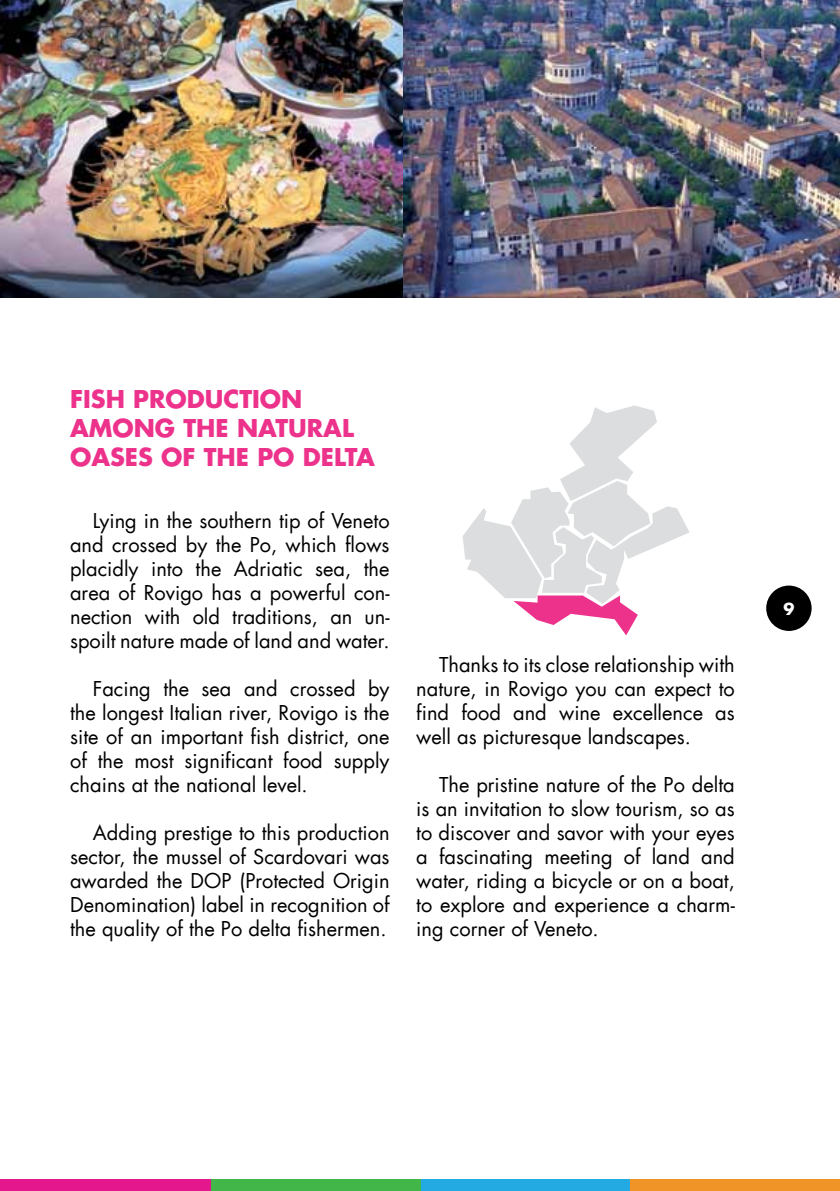
<style>
.page{position:relative;width:840px;height:1191px;background:#fff}
.page>*{position:absolute;margin:0;border:0;box-sizing:border-box;transform-origin:0 0}
.t1{font:700 24px/28.8px "Futura LT";color:#ed328c}
.t2{font:20px/24px "Futura LT";color:#000;text-align:justify}
.t3{font:700 16px "Futura LT";color:#fff}
</style>
<div class="page">
<div style="left:765px;top:585px;width:46px;height:46px;background:#000;border-radius:50%"></div>
<div style="left:629px;top:1179px;width:210px;height:12px;background:#f09427"></div>
<div style="left:420px;top:1179px;width:209px;height:12px;background:#23aae2"></div>
<div style="left:210px;top:1179px;width:210px;height:12px;background:#43b64a"></div>
<div style="left:0;top:1179px;width:210px;height:12px;background:#e4178c"></div>
<svg style="left:462px;top:405px;width:227px;height:230px"></svg>
<img style="left:403px;top:0;width:436px;height:298px">
<img style="left:0;top:0;width:403px;height:298px">
<p class="t1" style="left:70px;top:384px;width:81px">FISHPRODUCTION<br>AMON</p>
<p class="t1" style="left:155px;top:413px;width:45px">G THE</p>
<p class="t1" style="left:237px;top:413px;width:18px">NATURAL</p>
<p class="t1" style="left:70px;top:442px;width:150px">OASES OF THE</p>
<p class="t1" style="left:257px;top:442px;width:61px">PO DELTA</p>
<p class="t2" style="left:70px;top:509px;width:321px;text-indent:23px">Lying in the southern tip of Veneto and crossed by the Po, which flows placidly into the Adriatic sea, the area of Rovigo has a powerful con&shy;nection with old traditions, an un&shy;spoilt nature made of land and water.</p>
<p class="t2" style="left:70px;top:677px;width:321px;text-indent:23px">Facing the sea and crossed by the longest Italian river, Rovigo is the site of an important fish district, one of the most significant food supply chains at the national level.</p>
<p class="t2" style="left:70px;top:821px;width:321px;text-indent:23px">Adding prestige to this production sector, the mussel of Scardovari was awarded the DOP (Protected Origin Denomination) label in recognition of the quality of the Po delta fishermen.</p>
<p class="t2" style="left:416px;top:653px;width:320px;text-indent:23px">Thanks to its close relationship with nature, in Rovigo you can expect to find food and wine excellence as well as picturesque landscapes.</p>
<p class="t2" style="left:416px;top:773px;width:320px;text-indent:23px">The pristine nature of the Po delta is an invitation to slow tourism, so as to discover and savor with your eyes a fascinating meeting of land and water, riding a bicycle or on a boat, to explore and experience a charm&shy;ing corner of Veneto.</p>
<p class="t3" style="left:783px;top:598px;width:12px">9</p>
</div>
